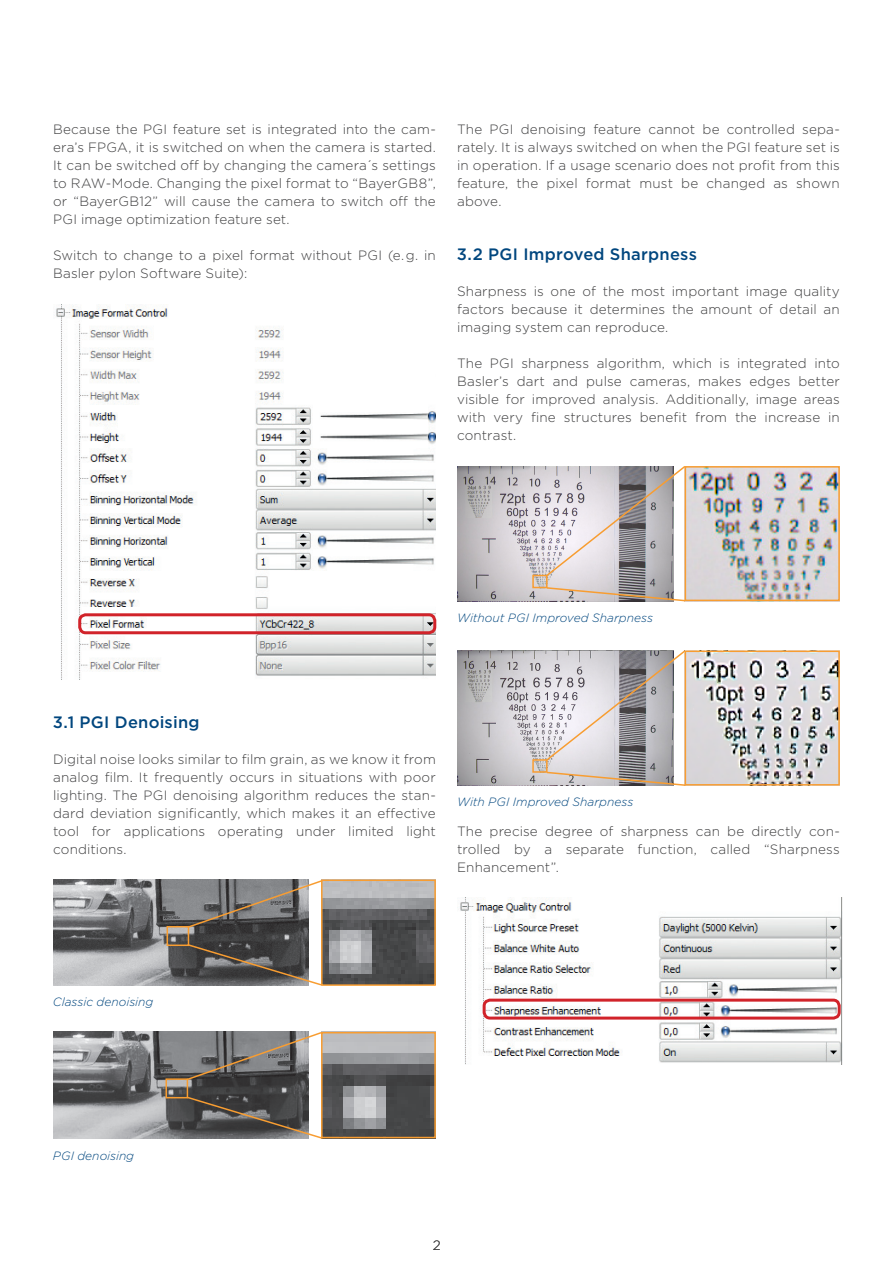
<style>
.page{position:relative;width:893px;height:1263px;background:#fff}
.page>*{position:absolute;margin:0;border:0;box-sizing:border-box;transform-origin:0 0}
.SUBHEAD_2016{font:500 16.5px "Gotham";letter-spacing:.015em;color:#00467e}
.BODY_TEXT_2016{font:300 13.5px/18px "Gotham";letter-spacing:.01em;color:#3e3e3f;text-align:justify}
.CAPTION_2016{font:italic 300 12px "Gotham";color:#00467e}
</style>
<div class="page">
<img style="left:56px;top:304px;width:380px;height:375px">
<div style="left:78px;top:613px;width:358px;height:21px;border:3px solid #d1232a;border-radius:6px"></div>
<img style="left:457px;top:897px;width:385px;height:167px">
<div style="left:483px;top:999px;width:358px;height:20px;border:3px solid #d1232a;border-radius:6px"></div>
<img style="left:457px;top:466px;width:216px;height:135px">
<img style="left:688px;top:469px;width:149px;height:129px">
<div style="left:685px;top:466px;width:155px;height:135px;border:2px solid #f89d31"></div>
<div style="left:532px;top:575px;width:16px;height:13px;border:2px solid #f89d31"></div>
<svg style="left:545px;top:466px;width:142px;height:112px;background:#c5c0c2"></svg>
<img style="left:457px;top:650px;width:216px;height:135px">
<img style="left:688px;top:653px;width:149px;height:129px">
<div style="left:685px;top:650px;width:155px;height:135px;border:2px solid #f89d31"></div>
<div style="left:532px;top:759px;width:16px;height:14px;border:2px solid #f89d31"></div>
<svg style="left:545px;top:650px;width:142px;height:112px;background:#c3bfc1"></svg>
<svg style="left:545px;top:586px;width:142px;height:16px;background:#bcb0a8"></svg>
<svg style="left:545px;top:771px;width:142px;height:15px;background:#bdb1a9"></svg>
<img style="left:53px;top:879px;width:255px;height:107px">
<img style="left:53px;top:1032px;width:255px;height:106px">
<img style="left:324px;top:882px;width:109px;height:101px">
<div style="left:321px;top:879px;width:115px;height:107px;border:2px solid #f89d31"></div>
<img style="left:324px;top:1035px;width:109px;height:100px">
<div style="left:321px;top:1032px;width:115px;height:106px;border:2px solid #f89d31"></div>
<div style="left:167px;top:926px;width:22px;height:20px;border:2px solid #f89d31"></div>
<svg style="left:187px;top:943px;width:136px;height:43px;background:#65605d"></svg>
<svg style="left:187px;top:879px;width:137px;height:50px;background:#817e7b"></svg>
<div style="left:165px;top:1078px;width:23px;height:20px;border:2px solid #f89d31"></div>
<svg style="left:186px;top:1095px;width:138px;height:44px;background:#64605c"></svg>
<svg style="left:186px;top:1031px;width:137px;height:50px;background:#827f7d"></svg>
<p class="BODY_TEXT_2016" style="left:53px;top:120px;width:384px">Because the PGI feature set is integrated into the cam&shy;era’s FPGA, it is switched on when the camera is started.<br>It can be switched off by changing the camera´s settings to RAW-Mode. Changing the pixel format to “BayerGB8”, or “BayerGB12” will cause the camera to switch off the PGI image optimization feature set.</p>
<p class="BODY_TEXT_2016" style="left:53px;top:246px;width:384px">Switch to change to a pixel format without PGI (e. g. in<br>Basler pylon Software Suite):</p>
<p class="BODY_TEXT_2016" style="left:457px;top:120px;width:384px">The PGI denoising feature cannot be controlled sepa&shy;rately. It is always switched on when the PGI feature set is in operation. If a usage scenario does not profit from this feature, the pixel format must be changed as shown above.</p>
<p class="SUBHEAD_2016" style="left:457px;top:243px;width:242px">3.2 PGI Improved Sharpness</p>
<p class="BODY_TEXT_2016" style="left:457px;top:282px;width:384px">Sharpness is one of the most important image quality factors because it determines the amount of detail an imaging system can reproduce.</p>
<p class="BODY_TEXT_2016" style="left:457px;top:354px;width:384px">The PGI sharpness algorithm, which is integrated into Basler’s dart and pulse cameras, makes edges better visible for improved analysis. Additionally, image areas with very fine structures benefit from the increase in contrast.</p>
<p class="CAPTION_2016" style="left:457px;top:611px;width:198px">Without PGI Improved Sharpness</p>
<p class="SUBHEAD_2016" style="left:53px;top:711px;width:148px">3.1 PGI Denoising</p>
<p class="BODY_TEXT_2016" style="left:53px;top:750px;width:384px">Digital noise looks similar to film grain, as we know it from analog film. It frequently occurs in situations with poor lighting. The PGI denoising algorithm reduces the stan&shy;dard deviation significantly, which makes it an effective tool for applications operating under limited light conditions.</p>
<p class="CAPTION_2016" style="left:457px;top:794px;width:178px">With PGI Improved Sharpness</p>
<p class="BODY_TEXT_2016" style="left:457px;top:822px;width:384px">The precise degree of sharpness can be directly con&shy;trolled by a separate function, called “Sharpness Enhancement”.</p>
<p class="CAPTION_2016" style="left:53px;top:994px;width:102px">Classic denoising</p>
<p class="CAPTION_2016" style="left:53px;top:1148px;width:83px">PGI denoising</p>
<p class="BODY_TEXT_2016" style="left:433px;top:1236px;width:9px">2</p>
</div>
